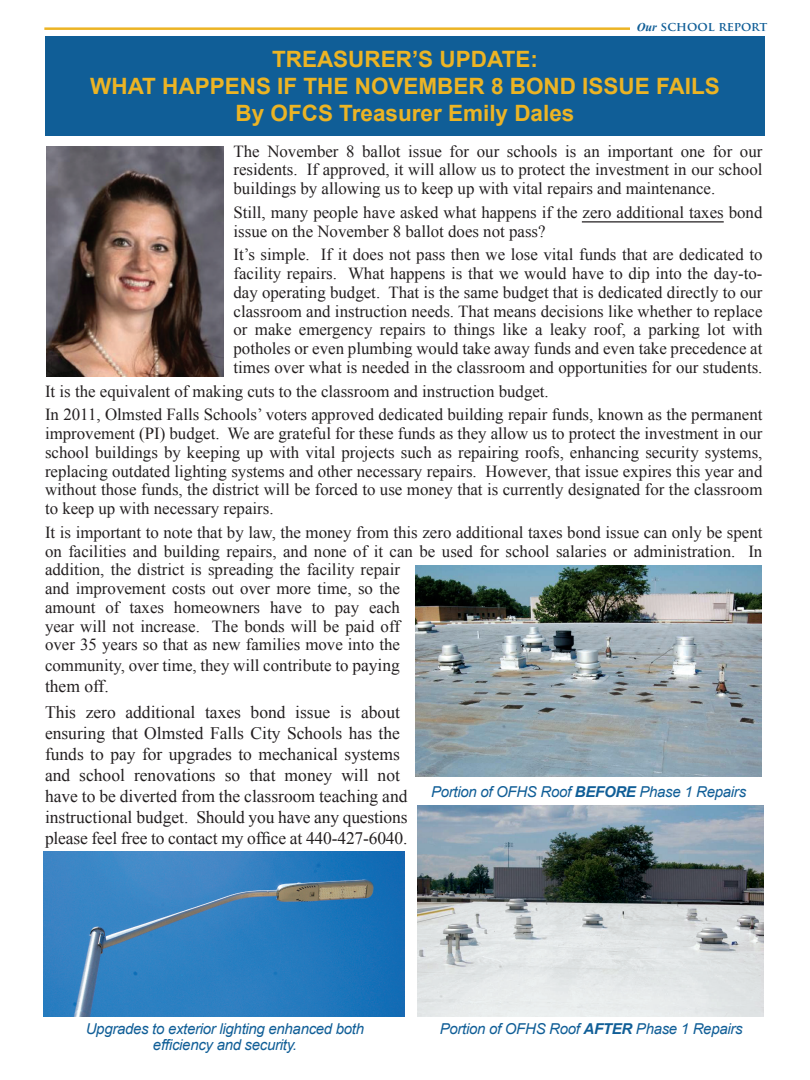
<style>
.page{position:relative;width:810px;height:1080px;background:#fff}
.page>*{position:absolute;margin:0;border:0;box-sizing:border-box;transform-origin:0 0}
.t1{font:700 22.5px/27px "Arial";color:#ecb424;text-align:center}
.t2{font:17.5px/21px "Times New Roman";color:#231f20}
.t3{font:16.88px/18.8px "Times New Roman";color:#231f20}
.t4{font:italic 15px "Arial";letter-spacing:-.02em;color:#105e97}
.t5{font:700 12.5px "Trajan Pro";color:#105e97}
.s1{font-family:"Vijaya";font-size:15px}
.s2{font-size:17.5px}
.s3{font-weight:700}
</style>
<div class="page">
<img style="left:46px;top:146px;width:178px;height:230px">
<div style="left:45px;top:36px;width:720px;height:100px;background:#105e97"></div>
<img style="left:415px;top:565px;width:346px;height:212px">
<img style="left:418px;top:805px;width:346px;height:212px">
<img style="left:44px;top:852px;width:361px;height:165px">
<hr style="left:44px;top:27px;width:586px;height:3px;background:#ecb424">
<hr style="left:582px;top:221px;width:142px;height:1px;background:#231f20">
<p class="t5" style="left:637px;top:19px;width:132px"><span class="s1">Our</span> SCHOOL REPORT</p>
<h1 class="t1" style="left:90px;top:47px;width:631px">TREASURER’S UPDATE:<br>WHAT HAPPENS IF THE NOVEMBER 8 BOND ISSUE FAILS<br>By OFCS Treasurer Emily Dales</h1>
<p class="t3" style="left:234px;top:141px;width:530px;text-align:justify">The November 8 ballot issue for our schools is an important one for our residents. If approved, it will allow us to protect the investment in our school buildings by allowing us to keep up with vital repairs and maintenance.</p>
<p class="t3" style="left:234px;top:203px;width:531px">Still, many people have asked what happens if the zero additional taxes bond issue on the November 8 ballot does not pass?</p>
<p class="t3" style="left:234px;top:245px;width:531px;text-align:justify">It’s simple. If it does not pass then we lose vital funds that are dedicated to facility repairs. What happens is that we would have to dip into the day-to&shy;day operating budget. That is the same budget that is dedicated directly to our classroom and instruction needs. That means decisions like whether to replace or make emergency repairs to things like a leaky roof, a parking lot with potholes or even plumbing would take away funds and even take precedence at times over what is needed in the classroom and opportunities for our students.</p>
<p class="t3" style="left:45px;top:379px;width:719px;line-height:23.8px">It is the equivalent of making cuts to the classroom and instruction budget.<br>In 2011, Olmsted Falls Schools’ voters approved dedicated building repair funds, known as the permanent</p>
<p class="t3" style="left:45px;top:424px;width:719px;text-align:justify">improvement (PI) budget. We are grateful for these funds as they allow us to protect the investment in our school buildings by keeping up with vital projects such as repairing roofs, enhancing security systems, replacing outdated lighting systems and other necessary repairs. However, that issue expires this year and without those funds, the district will be forced to use money that is currently designated for the classroom to keep up with necessary repairs.</p>
<p class="t3" style="left:45px;top:523px;width:719px">It is important to note that by law, the money from this zero additional taxes bond issue can only be spent on facilities and building repairs, and none of it can be used for school salaries or administration. In addition, the district is spreading the facility repair<br>and improvement costs out over more time, so the<br>amount of taxes homeowners have to pay each<br>year will not increase. The bonds will be paid off<br>over 35 years so that as new families move into the</p>
<p class="t3" style="left:45px;top:656px;width:357px">community, over time, they will contribute to <span class="s2">paying</span></p>
<p class="t2" style="left:45px;top:673px;width:356px;line-height:26px">them off.<br>This zero additional taxes bond issue is about</p>
<p class="t2" style="left:45px;top:723px;width:364px">ensuring that Olmsted Falls City Schools has the funds to pay for upgrades to mechanical systems and school renovations so that money will not have to be diverted from the classroom teaching and instructional budget. Should you have any questions please feel free to contact my office at 440-427-6040.</p>
<p class="t4" style="left:431px;top:782px;width:317px">Portion of OFHS Roof <span class="s3">BEFORE</span> Phase 1 Repairs</p>
<p class="t4" style="left:86px;top:1019px;width:280px">Upgrades to exterior lighting enhanced both</p>
<p class="t4" style="left:440px;top:1019px;width:304px">Portion of OFHS Roof <span class="s3">AFTER</span> Phase 1 Repairs</p>
<p class="t4" style="left:153px;top:1035px;width:146px">efficiency and security.</p>
</div>
